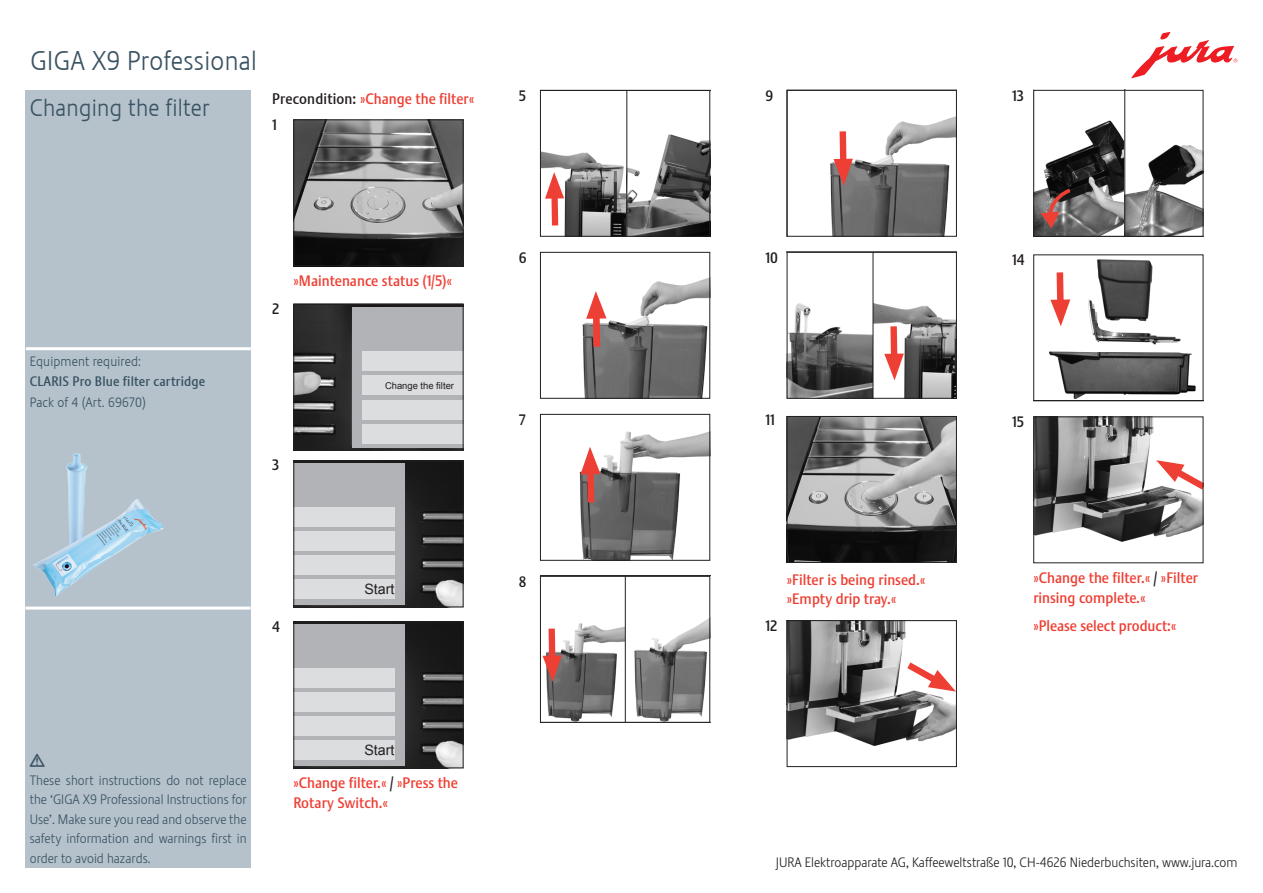
<style>
.page{position:relative;width:1263px;height:893px;background:#fff}
.page>*{position:absolute;margin:0;border:0;box-sizing:border-box;transform-origin:0 0}
.t1{font:27px "Stalemate LF Light";letter-spacing:.01em;color:#3a5362}
.Text_grau{font:24px "Stalemate LF Light";letter-spacing:.01em;color:#3a5362}
.RE{font:15px/19.5px "Stalemate Pro 2 J Medium";color:#ee3f34}
.Voraussetzung{font:15px "Stalemate Pro 2 J Medium";color:#ee3f34}
.HA{font:15px "Stalemate Pro 2 J Medium";color:#231f20}
.t2{font:14.25px "Arial";color:#231f20}
.Para{font:13.5px/19.5px "Stalemate Pro 2 J Light";color:#3a5362;text-align:justify}
.Adresszeile{font:13.5px "Stalemate Pro 2 J Light";color:#231f20}
.Text_grau-2{font:13.5px "Stalemate LF Light";letter-spacing:.01em;color:#3a5362}
.Text_grau-3{font:13.5px "Stalemate LF";letter-spacing:.01em;color:#3a5362}
.Para-2{font:13.5px "Jura Pict 2006";color:#3a5362}
.t3{font:9.45px "Arial";color:#231f20}
.s1{font-family:"Stalemate LF";color:#231f20}
.s2{color:#231f20}
</style>
<div class="page">
<div style="left:26px;top:90px;width:225px;height:777px;background:#b5c2cc"></div>
<hr style="left:26px;top:347px;width:225px;height:3px;background:#fff">
<hr style="left:26px;top:607px;width:224px;height:3px;background:#fff">
<img style="left:295px;top:121px;width:166px;height:143px">
<div style="left:293px;top:119px;width:170px;height:147px;border:1px solid #231f20"></div>
<svg style="left:295px;top:305px;width:166px;height:143px"></svg>
<div style="left:352px;top:308px;width:111px;height:140px;background:#b2b3b7"></div>
<div style="left:362px;top:425px;width:101px;height:19px;background:#dcdddf"></div>
<div style="left:362px;top:400px;width:101px;height:20px;background:#dcdddf"></div>
<div style="left:362px;top:376px;width:101px;height:19px;background:#dcdddf"></div>
<div style="left:362px;top:351px;width:101px;height:20px;background:#dcdddf"></div>
<img style="left:295px;top:340px;width:29px;height:76px">
<div style="left:293px;top:303px;width:170px;height:147px;border:1px solid #231f20"></div>
<svg style="left:295px;top:463px;width:166px;height:142px"></svg>
<div style="left:293px;top:463px;width:112px;height:141px;background:#b2b3b7"></div>
<div style="left:293px;top:579px;width:102px;height:20px;background:#dcdddf"></div>
<div style="left:293px;top:555px;width:102px;height:20px;background:#dcdddf"></div>
<div style="left:293px;top:531px;width:102px;height:20px;background:#dcdddf"></div>
<div style="left:293px;top:507px;width:102px;height:19px;background:#dcdddf"></div>
<img style="left:425px;top:560px;width:36px;height:45px">
<div style="left:293px;top:461px;width:170px;height:146px;border:1px solid #231f20"></div>
<svg style="left:295px;top:623px;width:166px;height:143px"></svg>
<div style="left:293px;top:624px;width:112px;height:141px;background:#b2b3b7"></div>
<div style="left:293px;top:740px;width:102px;height:20px;background:#dcdddf"></div>
<div style="left:293px;top:716px;width:102px;height:20px;background:#dcdddf"></div>
<div style="left:293px;top:692px;width:102px;height:20px;background:#dcdddf"></div>
<div style="left:293px;top:668px;width:102px;height:19px;background:#dcdddf"></div>
<img style="left:425px;top:721px;width:36px;height:45px">
<div style="left:293px;top:621px;width:170px;height:147px;border:1px solid #231f20"></div>
<svg style="left:542px;top:92px;width:166px;height:143px"></svg>
<div style="left:540px;top:90px;width:170px;height:147px;border:1px solid #231f20"></div>
<svg style="left:582px;top:278px;width:126px;height:119px"></svg>
<div style="left:540px;top:252px;width:170px;height:147px;border:1px solid #231f20"></div>
<svg style="left:579px;top:431px;width:129px;height:128px"></svg>
<div style="left:540px;top:414px;width:170px;height:147px;border:1px solid #231f20"></div>
<svg style="left:542px;top:578px;width:166px;height:143px"></svg>
<div style="left:540px;top:576px;width:170px;height:147px;border:1px solid #231f20"></div>
<svg style="left:830px;top:116px;width:125px;height:119px"></svg>
<div style="left:787px;top:90px;width:170px;height:147px;border:1px solid #231f20"></div>
<svg style="left:789px;top:254px;width:166px;height:143px"></svg>
<div style="left:787px;top:252px;width:170px;height:147px;border:1px solid #231f20"></div>
<img style="left:789px;top:418px;width:166px;height:143px">
<div style="left:787px;top:416px;width:170px;height:147px;border:1px solid #231f20"></div>
<svg style="left:789px;top:622px;width:166px;height:124px"></svg>
<div style="left:787px;top:620px;width:170px;height:147px;border:1px solid #231f20"></div>
<svg style="left:1035px;top:92px;width:166px;height:143px"></svg>
<div style="left:1033px;top:90px;width:170px;height:147px;border:1px solid #231f20"></div>
<svg style="left:1049px;top:259px;width:147px;height:140px"></svg>
<div style="left:1033px;top:254px;width:170px;height:147px;border:1px solid #231f20"></div>
<svg style="left:1035px;top:418px;width:166px;height:124px"></svg>
<div style="left:1033px;top:416px;width:170px;height:147px;border:1px solid #231f20"></div>
<svg style="left:1131px;top:32px;width:106px;height:46px"></svg>
<img style="left:33px;top:453px;width:131px;height:144px">
<p class="t1" style="left:31px;top:45px;width:228px">GIGA X9 Professional</p>
<p class="Text_grau" style="left:30px;top:94px;width:181px">Changing the filter</p>
<p class="Voraussetzung" style="left:272px;top:89px;width:204px"><span class="s1">Precondition:</span> »Change the filter«</p>
<p class="HA" style="left:272px;top:116px;width:6px">1</p>
<p class="HA" style="left:519px;top:86px;width:9px">5</p>
<p class="Text_grau-2" style="left:30px;top:353px;width:113px">Equipment required:</p>
<p class="Text_grau-3" style="left:30px;top:373px;width:177px">CLARIS Pro Blue filter cartridge</p>
<p class="Text_grau-2" style="left:30px;top:394px;width:117px">Pack of 4 (Art. 69670)</p>
<p class="HA" style="left:272px;top:300px;width:9px">2</p>
<p class="RE" style="left:293px;top:271px;width:160px">»Maintenance status (1/5)«</p>
<p class="t3" style="left:385px;top:379px;width:71px">Change the filter</p>
<p class="HA" style="left:272px;top:456px;width:9px">3</p>
<p class="HA" style="left:272px;top:618px;width:9px">4</p>
<p class="t2" style="left:364px;top:580px;width:32px">Start</p>
<p class="Para-2" style="left:30px;top:752px;width:17px">J</p>
<p class="Para" style="left:30px;top:770px;width:218px">These short instructions do not replace the ‘GIGA X9 Professional Instructions for Use’. Make sure you read and observe the safety information and warnings first in order to avoid hazards.</p>
<p class="t2" style="left:364px;top:741px;width:32px">Start</p>
<p class="RE" style="left:293px;top:773px;width:166px">»Change filter.« <span class="s2">/</span> »Press the<br>Rotary Switch.«</p>
<p class="HA" style="left:519px;top:248px;width:9px">6</p>
<p class="HA" style="left:519px;top:410px;width:9px">7</p>
<p class="HA" style="left:519px;top:572px;width:9px">8</p>
<p class="HA" style="left:765px;top:86px;width:9px">9</p>
<p class="HA" style="left:1012px;top:86px;width:13px">13</p>
<p class="HA" style="left:765px;top:248px;width:14px">10</p>
<p class="HA" style="left:1012px;top:251px;width:14px">14</p>
<p class="HA" style="left:765px;top:410px;width:11px">11</p>
<p class="HA" style="left:1012px;top:413px;width:14px">15</p>
<p class="HA" style="left:765px;top:617px;width:14px">12</p>
<p class="RE" style="left:787px;top:570px;width:140px">»Filter is being rinsed.«</p>
<p class="RE" style="left:787px;top:589px;width:111px">»Empty drip tray.«</p>
<p class="RE" style="left:1033px;top:568px;width:166px">»Change the filter.« <span class="s2">/</span> »Filter rinsing complete.«</p>
<p class="RE" style="left:1033px;top:616px;width:145px">»Please select product:«</p>
<p class="Adresszeile" style="left:776px;top:855px;width:463px">JURA Elektroapparate AG, Kaffeeweltstraße 10, CH-4626 Niederbuchsiten, www.jura.com</p>
</div>
